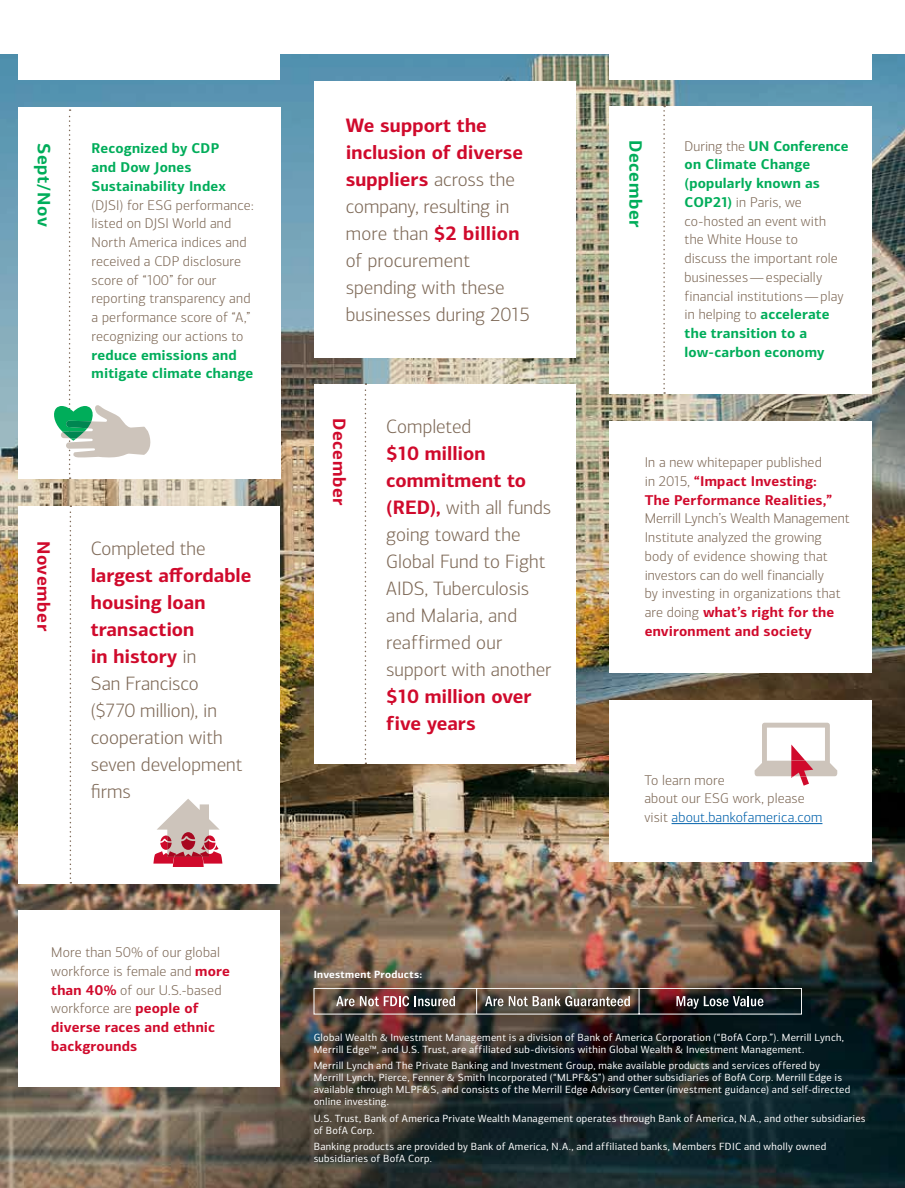
<style>
.page{position:relative;width:905px;height:1188px;background:#fff}
.page>*{position:absolute;margin:0;border:0;box-sizing:border-box;transform-origin:0 0}
.t1{font:300 19.5px/27px "Connections";color:#7d6856}
.t2{font:700 19.5px/27px "Connections";letter-spacing:-.005em;color:#d00a2c}
.t3{font:700 18px "Connections";letter-spacing:.035em;color:#00ad5a}
.t4{font:700 18px "Connections";letter-spacing:.035em;color:#d00a2c}
.t5{font:300 14.25px/18.8px "Connections";letter-spacing:.01em;color:#7d6856}
.t6{font:700 14.25px/18.8px "Connections";letter-spacing:.01em;color:#00ad5a}
.t7{font:700 14.25px/18.8px "Connections";letter-spacing:.01em;color:#d00a2c}
.t8{font:10.5px/12px "Connections";letter-spacing:.025em;color:#fff}
.t9{font:700 10.5px "Connections";letter-spacing:.025em;color:#fff}
.s1{font-weight:700;color:#d00a2c}
.s2{font-weight:700;color:#00ad5a}
.s3{font-weight:300;color:#7d6856}
.s4{color:#0061aa}
</style>
<div class="page">
<img style="left:0;top:54px;width:904px;height:1134px">
<div style="left:609px;top:0;width:263px;height:79px;background:#fff"></div>
<div style="left:18px;top:0;width:262px;height:79px;background:#fff"></div>
<img style="left:313px;top:988px;width:488px;height:26px">
<div style="left:314px;top:81px;width:261px;height:276px;background:#fff"></div>
<div style="left:609px;top:106px;width:263px;height:288px;background:#fff"></div>
<svg style="left:663px;top:106px;width:2px;height:288px"></svg>
<div style="left:314px;top:384px;width:261px;height:380px;background:#fff"></div>
<svg style="left:364px;top:383px;width:2px;height:381px"></svg>
<div style="left:18px;top:910px;width:262px;height:177px;background:#fff"></div>
<div style="left:18px;top:107px;width:262px;height:372px;background:#fff"></div>
<svg style="left:54px;top:109px;width:97px;height:370px"></svg>
<div style="left:609px;top:421px;width:263px;height:252px;background:#fff"></div>
<div style="left:18px;top:506px;width:261px;height:378px;background:#fff"></div>
<svg style="left:70px;top:506px;width:1px;height:378px"></svg>
<svg style="left:153px;top:799px;width:69px;height:68px"></svg>
<div style="left:609px;top:700px;width:263px;height:162px;background:#fff"></div>
<hr style="left:671px;top:823px;width:151px;height:1px;background:#0061aa">
<svg style="left:754px;top:723px;width:83px;height:63px"></svg>
<p class="t3" style="left:55px;top:143px;width:85px;rotate:90deg">Sept/Nov</p>
<p class="t6" style="left:92px;top:139px;width:136px">Recognized by CDP and Dow Jones<br>Sustainability Index</p>
<p class="t5" style="left:92px;top:196px;width:163px">(DJSI) for ESG performance: listed on DJSI World and<br>North America indices and received a CDP disclosure score of “100” for our reporting transparency and a performance score of “A,” recognizing our actions to</p>
<p class="t6" style="left:92px;top:345px;width:163px">reduce emissions and mitigate climate change</p>
<p class="t4" style="left:55px;top:541px;width:92px;rotate:90deg">November</p>
<h1 class="t1" style="left:91px;top:535px;width:116px">Completed the</h1>
<h1 class="t1" style="left:91px;top:562px;width:162px"><span class="s1">largest affordable housing loan transaction<br>in history</span> in<br>San Francisco<br>($770 million), in cooperation with seven development firms</h1>
<p class="t5" style="left:51px;top:943px;width:180px">More than 50% of our global workforce is female and <span class="s1">more than 40%</span> of our U.S.-based workforce are <span class="s1">people of diverse races and ethnic backgrounds</span></p>
<h1 class="t1" style="left:346px;top:112px;width:185px"><span class="s1">We support the inclusion of diverse suppliers</span> across the company, resulting in more than <span class="s1">$2 billion </span>of procurement spending with these businesses during 2015</h1>
<p class="t4" style="left:350px;top:418px;width:89px;rotate:90deg">December</p>
<h1 class="t1" style="left:386px;top:413px;width:86px">Completed</h1>
<h1 class="t1" style="left:386px;top:440px;width:167px"><span class="s1">$10 million commitment to (RED),</span> with all funds going toward the<br>Global Fund to Fight<br>AIDS, Tuberculosis and Malaria, and reaffirmed our support with another</h1>
<h1 class="t2" style="left:386px;top:683px;width:147px">$10 million over five years</h1>
<p class="t9" style="left:314px;top:967px;width:110px">Investment Products:</p>
<p class="t3" style="left:647px;top:140px;width:89px;rotate:90deg">December</p>
<p class="t5" style="left:684px;top:136px;width:165px">During the <span class="s2">UN Conference on Climate Change (popularly known as<br>COP21)</span> in Paris, we co‑hosted an event with the White House to<br>discuss the important role businesses— especially financial institutions— play in helping to <span class="s2">accelerate the transition to a low-carbon economy</span></p>
<p class="t7" style="left:644px;top:453px;width:189px"><span class="s3">In a new whitepaper published in 2015,</span> “Impact Investing:<br>The Performance Realities,”</p>
<p class="t5" style="left:644px;top:509px;width:206px">Merrill Lynch’s Wealth Management<br>Institute analyzed the growing body of evidence showing that investors can do well financially<br>by investing in organizations that are doing <span class="s1">what’s right for the environment and society</span></p>
<p class="t5" style="left:644px;top:771px;width:179px">To learn more<br>about our ESG work, please visit <span class="s4">about.bankofamerica.com</span></p>
<p class="t8" style="left:314px;top:1031px;width:532px">Global Wealth &amp; Investment Management is a division of Bank of America Corporation (“BofA Corp.”). Merrill Lynch,<br>Merrill Edge™, and U.S. Trust, are affiliated sub-divisions within Global Wealth &amp; Investment Management.</p>
<p class="t8" style="left:314px;top:1060px;width:538px">Merrill Lynch and The Private Banking and Investment Group, make available products and services offered by Merrill Lynch, Pierce, Fenner &amp; Smith Incorporated (“MLPF&amp;S”) and other subsidiaries of BofA Corp. Merrill Edge is available through MLPF&amp;S, and consists of the Merrill Edge Advisory Center (investment guidance) and self-directed online investing.</p>
<p class="t8" style="left:314px;top:1112px;width:553px">U.S. Trust, Bank of America Private Wealth Management operates through Bank of America, N.A., and other subsidiaries of BofA Corp.</p>
<p class="t8" style="left:314px;top:1141px;width:514px">Banking products are provided by Bank of America, N.A., and affiliated banks, Members FDIC and wholly owned subsidiaries of BofA Corp.</p>
</div>
